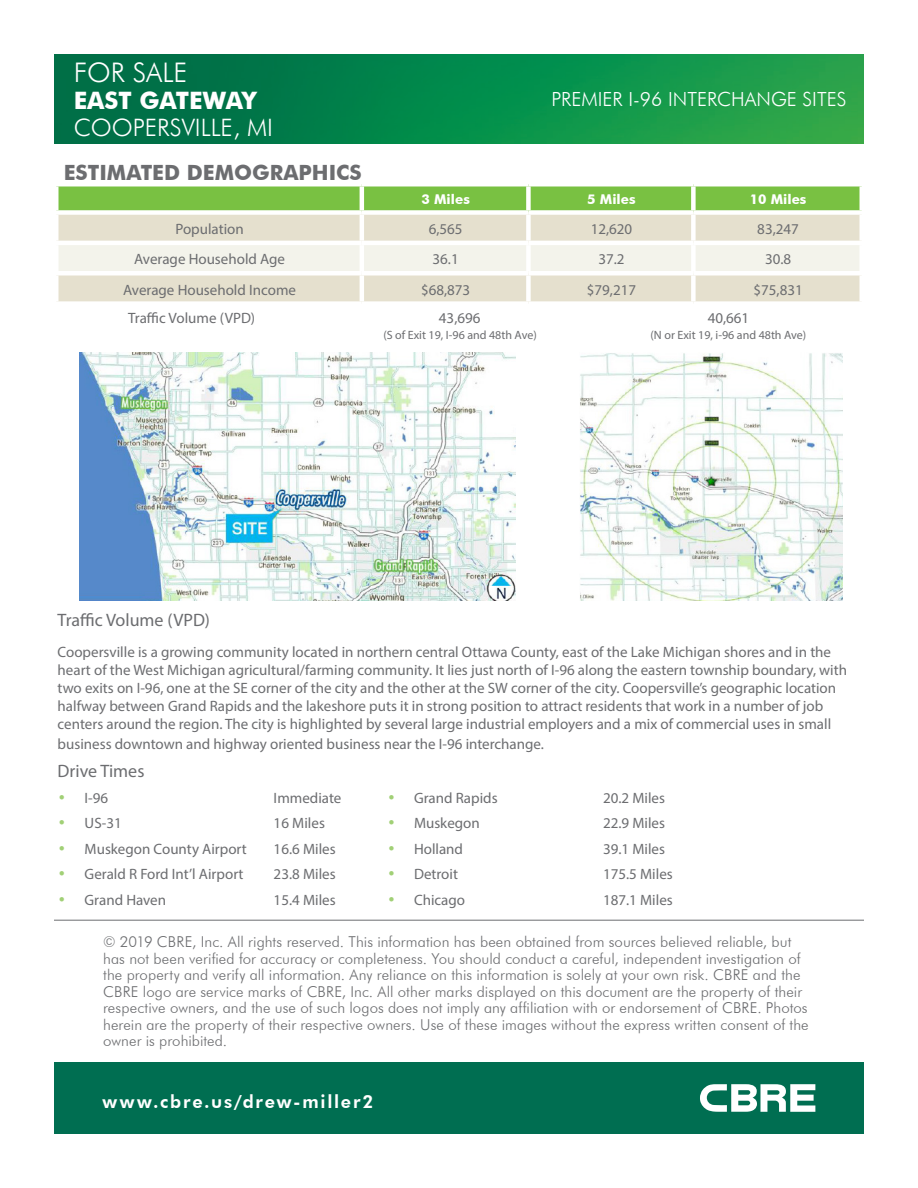
<style>
.page{position:relative;width:918px;height:1188px;background:#fff}
.page>*{position:absolute;margin:0;border:0;box-sizing:border-box;transform-origin:0 0}
.t1{font:300 27px "Futura BT";color:#fff}
.t2{font:300 24px "Futura BT";color:#fff}
.t3{font:700 24px "Futura BT";color:#fff}
.Contact_Us{font:700 21px "Futura BT";color:#6c6d70}
.t4{font:300 19.5px "Futura BT";color:#fff}
.Bullets{font:18px "Myriad Pro";color:#6c6d70}
.t5{font:800 18px "Futura BT";letter-spacing:.1em;color:#fff}
.Bullets-2{font:15px/18px "Myriad Pro";color:#6c6d70}
.t6{font:300 15px/16.5px "Futura BT";letter-spacing:.005em;color:#6c6d70}
.Table_Content{font:15px "Myriad Pro";color:#6c6d70}
.Table_Header{font:700 13.5px "Futura BT";color:#fff}
.Bullets-3{font:12px "Myriad Pro";color:#6c6d70}
.s1{font-family:"Futura BT";font-weight:700;color:#a1d076}
</style>
<div class="page">
<img style="left:54px;top:54px;width:810px;height:90px">
<img style="left:80px;top:353px;width:435px;height:248px">
<img style="left:580px;top:353px;width:263px;height:248px">
<hr style="left:54px;top:920px;width:810px;height:1px;background:#6c6d70">
<div style="left:54px;top:1062px;width:810px;height:72px;background:#006e51"></div>
<svg style="left:700px;top:1084px;width:115px;height:28px"></svg>
<div style="left:58px;top:186px;width:802px;height:24px;background:#79c142"></div>
<div style="left:58px;top:215px;width:802px;height:86px;background:#e5e0ce"></div>
<div style="left:58px;top:245px;width:802px;height:26px;background:#f3f3eb"></div>
<hr style="left:360px;top:186px;width:4px;height:24px;background:#fff">
<div style="left:526px;top:186px;width:5px;height:24px;background:#fff"></div>
<div style="left:691px;top:186px;width:5px;height:24px;background:#fff"></div>
<hr style="left:360px;top:215px;width:4px;height:26px;background:#fff">
<div style="left:526px;top:215px;width:5px;height:26px;background:#fff"></div>
<div style="left:691px;top:215px;width:5px;height:26px;background:#fff"></div>
<hr style="left:54px;top:241px;width:308px;height:4px;background:#fff">
<hr style="left:362px;top:241px;width:166px;height:4px;background:#fff">
<hr style="left:360px;top:245px;width:4px;height:26px;background:#fff">
<hr style="left:528px;top:241px;width:165px;height:4px;background:#fff">
<div style="left:526px;top:245px;width:5px;height:26px;background:#fff"></div>
<hr style="left:693px;top:241px;width:171px;height:4px;background:#fff">
<div style="left:691px;top:245px;width:5px;height:26px;background:#fff"></div>
<div style="left:54px;top:271px;width:308px;height:5px;background:#fff"></div>
<div style="left:362px;top:271px;width:166px;height:5px;background:#fff"></div>
<hr style="left:360px;top:276px;width:4px;height:25px;background:#fff">
<div style="left:528px;top:271px;width:165px;height:5px;background:#fff"></div>
<div style="left:526px;top:276px;width:5px;height:25px;background:#fff"></div>
<div style="left:693px;top:271px;width:171px;height:5px;background:#fff"></div>
<div style="left:691px;top:276px;width:5px;height:25px;background:#fff"></div>
<p class="t1" style="left:74px;top:56px;width:115px">FOR SALE</p>
<p class="t3" style="left:74px;top:86px;width:184px">EAST GATEWAY</p>
<p class="t2" style="left:74px;top:113px;width:201px">COOPERSVILLE, MI</p>
<p class="Contact_Us" style="left:64px;top:160px;width:299px">ESTIMATED DEMOGRAPHICS</p>
<p class="t4" style="left:551px;top:88px;width:296px">PREMIER I-96 INTERCHANGE SITES</p>
<p class="Table_Header" style="left:422px;top:191px;width:50px">3 Miles</p>
<p class="Table_Header" style="left:587px;top:191px;width:50px">5 Miles</p>
<p class="Table_Header" style="left:750px;top:191px;width:58px">10 Miles</p>
<p class="Table_Content" style="left:175px;top:220px;width:70px">Population</p>
<p class="Table_Content" style="left:429px;top:220px;width:35px">6,565</p>
<p class="Table_Content" style="left:591px;top:220px;width:43px">12,620</p>
<p class="Table_Content" style="left:757px;top:220px;width:43px">83,247</p>
<p class="Table_Content" style="left:134px;top:250px;width:152px">Average Household Age</p>
<p class="Table_Content" style="left:433px;top:250px;width:28px">36.1</p>
<p class="Table_Content" style="left:598px;top:250px;width:28px">37.2</p>
<p class="Table_Content" style="left:765px;top:250px;width:28px">30.8</p>
<p class="Table_Content" style="left:123px;top:280px;width:175px">Average Household Income</p>
<p class="Table_Content" style="left:421px;top:280px;width:51px">$68,873</p>
<p class="Table_Content" style="left:587px;top:280px;width:51px">$79,217</p>
<p class="Table_Content" style="left:753px;top:280px;width:51px">$75,831</p>
<p class="Bullets-2" style="left:128px;top:308px;width:129px">Traffic Volume (VPD)</p>
<p class="Bullets-2" style="left:439px;top:308px;width:43px">43,696</p>
<p class="Bullets-3" style="left:383px;top:327px;width:155px">(S of Exit 19, I-96 and 48th Ave)</p>
<p class="Bullets-3" style="left:651px;top:327px;width:157px">(N or Exit 19, i-96 and 48th Ave)</p>
<p class="Bullets-2" style="left:708px;top:308px;width:43px">40,661</p>
<p class="Bullets" style="left:58px;top:609px;width:154px">Traffic Volume (VPD)</p>
<p class="Bullets-2" style="left:58px;top:643px;width:791px">Coopersville is a growing community located in northern central Ottawa County, east of the Lake Michigan shores and in the heart of the West Michigan agricultural/farming community. It lies just north of I-96 along the eastern township boundary, with two exits on I-96, one at the SE corner of the city and the other at the SW corner of the city. Coopersville’s geographic location halfway between Grand Rapids and the lakeshore puts it in strong position to attract residents that work in a number of job centers around the region. The city is highlighted by several large industrial employers and a mix of commercial uses in small</p>
<p class="Bullets-2" style="left:58px;top:734px;width:488px">business downtown and highway oriented business near the I-96 interchange.</p>
<p class="Bullets" style="left:58px;top:760px;width:88px">Drive Times</p>
<p class="Bullets-2" style="left:58px;top:788px;width:52px"><span class="s1">•</span> I-96</p>
<p class="Bullets-2" style="left:274px;top:788px;width:69px">Immediate</p>
<p class="Bullets-2" style="left:58px;top:814px;width:66px"><span class="s1">•</span> US-31</p>
<p class="Bullets-2" style="left:274px;top:814px;width:53px">16 Miles</p>
<p class="Bullets-2" style="left:58px;top:839px;width:191px"><span class="s1">•</span> Muskegon County Airport</p>
<p class="Bullets-2" style="left:274px;top:839px;width:64px">16.6 Miles</p>
<p class="Bullets-2" style="left:58px;top:865px;width:187px"><span class="s1">•</span> Gerald R Ford Int’l Airport</p>
<p class="Bullets-2" style="left:274px;top:865px;width:64px">23.8 Miles</p>
<p class="Bullets-2" style="left:58px;top:890px;width:110px"><span class="s1">•</span> Grand Haven</p>
<p class="Bullets-2" style="left:274px;top:890px;width:64px">15.4 Miles</p>
<p class="Bullets-2" style="left:387px;top:789px;width:112px"><span class="s1">•</span> Grand Rapids</p>
<p class="Bullets-2" style="left:603px;top:789px;width:64px">20.2 Miles</p>
<p class="Bullets-2" style="left:387px;top:814px;width:94px"><span class="s1">•</span> Muskegon</p>
<p class="Bullets-2" style="left:603px;top:814px;width:64px">22.9 Miles</p>
<p class="Bullets-2" style="left:387px;top:840px;width:78px"><span class="s1">•</span> Holland</p>
<p class="Bullets-2" style="left:603px;top:840px;width:64px">39.1 Miles</p>
<p class="Bullets-2" style="left:387px;top:865px;width:72px"><span class="s1">•</span> Detroit</p>
<p class="Bullets-2" style="left:603px;top:865px;width:71px">175.5 Miles</p>
<p class="Bullets-2" style="left:387px;top:891px;width:80px"><span class="s1">•</span> Chicago</p>
<p class="Bullets-2" style="left:603px;top:891px;width:71px">187.1 Miles</p>
<p class="t6" style="left:103px;top:934px;width:707px">© 2019 CBRE, Inc. All rights reserved. This information has been obtained from sources believed reliable, but has not been verified for accuracy or completeness. You should conduct a careful, independent investigation of the property and verify all information. Any reliance on this information is solely at your own risk. CBRE and the CBRE logo are service marks of CBRE, Inc. All other marks displayed on this document are the property of their respective owners, and the use of such logos does not imply any affiliation with or endorsement of CBRE. Photos herein are the property of their respective owners. Use of these images without the express written consent of the owner is prohibited.</p>
<p class="t5" style="left:103px;top:1090px;width:272px">www.cbre.us/drew-miller2</p>
</div>
